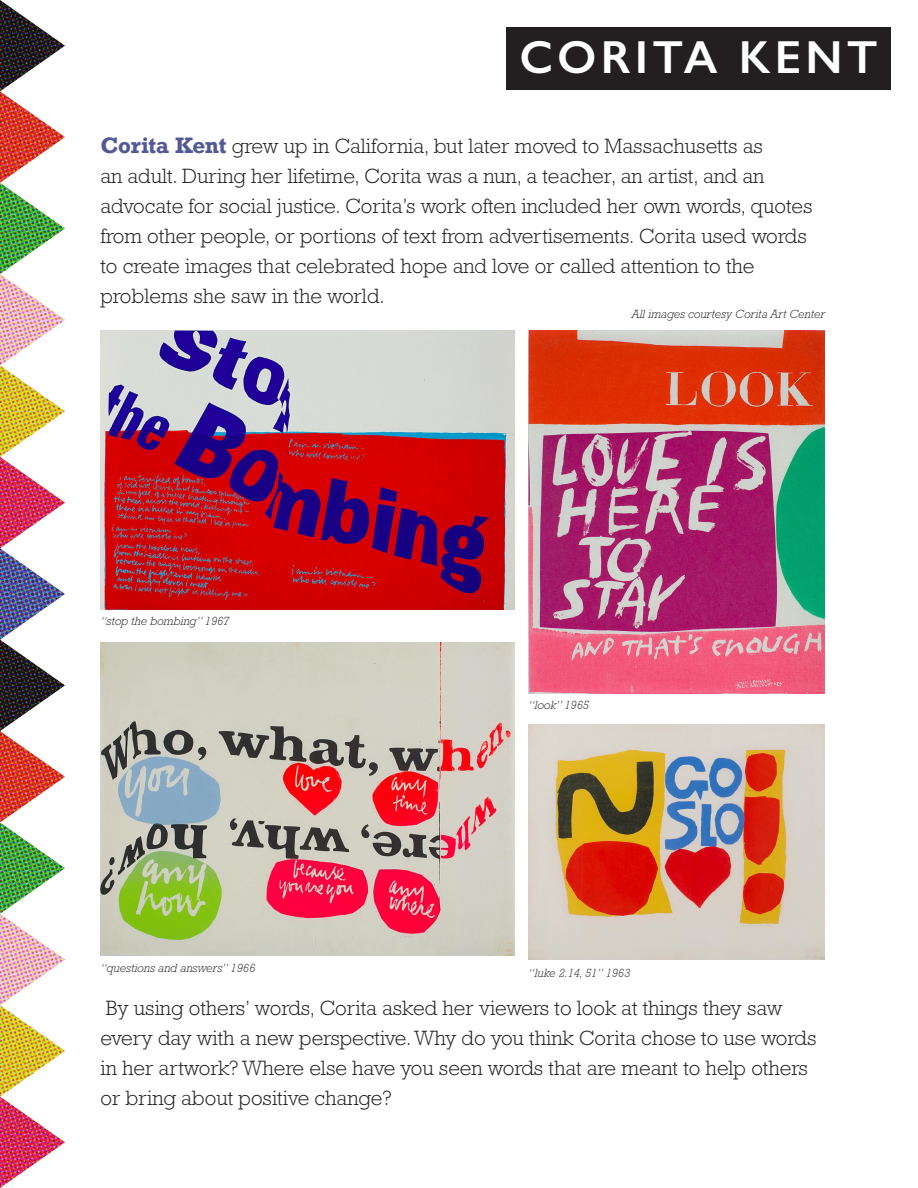
<style>
.page{position:relative;width:918px;height:1188px;background:#fff}
.page>*{position:absolute;margin:0;border:0;box-sizing:border-box;transform-origin:0 0}
.t1{font:600 46.5px "Gill Sans";letter-spacing:.09em;color:#fff}
.t2{font:300 21px/30px "Rockwell";color:#231f20}
.t3{font:italic 300 12px "Rockwell";color:#231f20}
.s1{font-weight:700;color:#525997}
</style>
<div class="page">
<img style="left:0;top:0;width:65px;height:1188px">
<div style="left:507px;top:27px;width:384px;height:63px;background:#231f20"></div>
<img style="left:100px;top:330px;width:414px;height:280px">
<img style="left:100px;top:643px;width:414px;height:313px">
<img style="left:528px;top:330px;width:296px;height:364px">
<img style="left:528px;top:724px;width:297px;height:236px">
<p class="t1" style="left:520px;top:29px;width:360px">CORITA KENT</p>
<p class="t2" style="left:100px;top:131px;width:714px"><span class="s1">Corita Kent</span> grew up in California, but later moved to Massachusetts as<br>an adult. During her lifetime, Corita was a nun, a teacher, an artist, and an advocate for social justice. Corita’s work often included her own words, quotes from other people, or portions of text from advertisements. Corita used words to create images that celebrated hope and love or called attention to the problems she saw in the world.</p>
<p class="t3" style="left:100px;top:614px;width:130px">“stop the bombing” 1967</p>
<p class="t3" style="left:631px;top:307px;width:195px">All images courtesy Corita Art Center</p>
<p class="t3" style="left:528px;top:698px;width:62px">“look” 1965</p>
<p class="t3" style="left:100px;top:961px;width:156px">“questions and answers” 1966</p>
<p class="t3" style="left:528px;top:966px;width:103px">“luke 2.14, 51” 1963</p>
<p class="t2" style="left:100px;top:993px;width:718px">By using others’ words, Corita asked her viewers to look at things they saw every day with a new perspective. Why do you think Corita chose to use words in her artwork? Where else have you seen words that are meant to help others or bring about positive change?</p>
</div>
